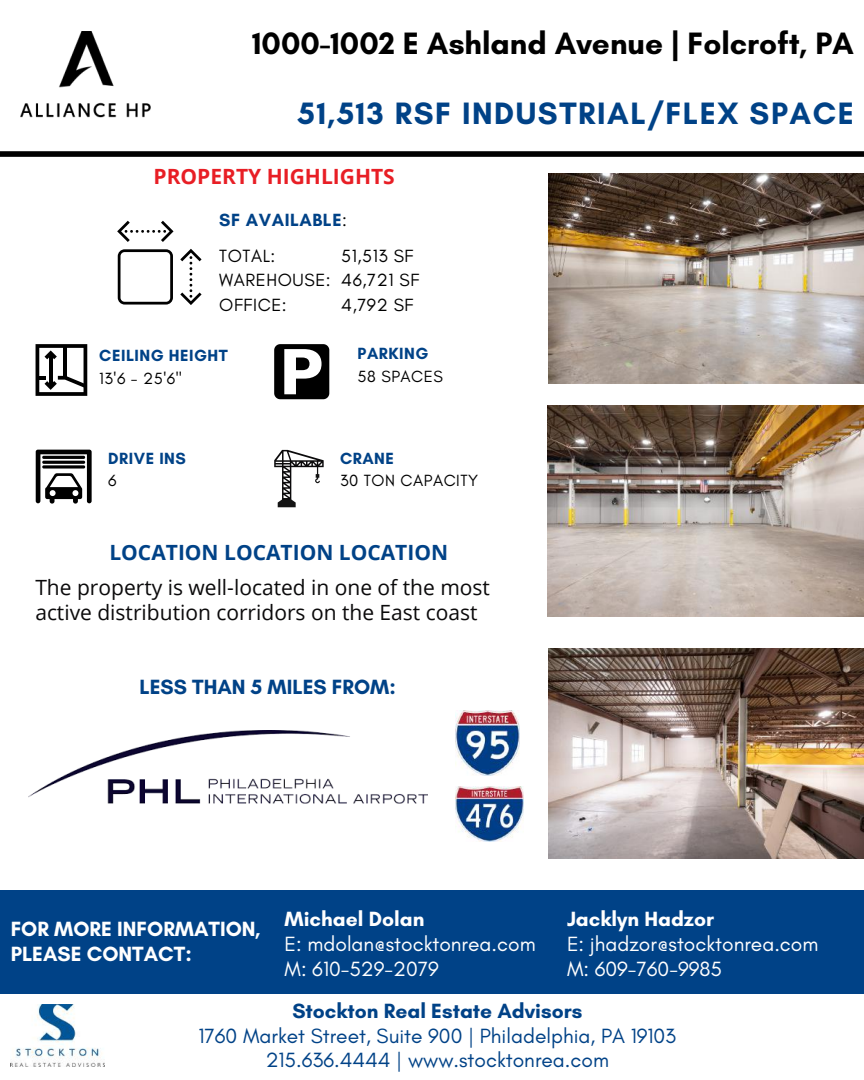
<style>
.page{position:relative;width:864px;height:1080px;background:#fff}
.page>*{position:absolute;margin:0;border:0;box-sizing:border-box;transform-origin:0 0}
.t1{font:700 31.5px "Glacial Indifference";color:#000}
.t2{font:700 31.5px "Glacial Indifference";letter-spacing:.05em;color:#004287}
.t3{font:21px/24.8px "Open Sans";color:#0b0a0b}
.t4{font:21px/24.8px "Glacial Indifference";color:#004287;text-align:center}
.t5{font:21px/24.8px "Glacial Indifference";color:#fff}
.t6{font:700 21px/24.8px "Glacial Indifference";color:#fff}
.t7{font:700 21px "Glacial Indifference";color:#004287}
.t8{font:700 21px "Open Sans";color:#004287}
.t9{font:700 21px "Open Sans";color:#e81e25}
.t10{font:18px/24.8px "Glacial Indifference";letter-spacing:.03em;color:#000}
.t11{font:700 18px "Glacial Indifference";letter-spacing:.03em;color:#004287}
.t12{font:700 16.5px "Glacial Indifference";letter-spacing:.03em;color:#004287}
.t13{font:16.5px "Glacial Indifference";letter-spacing:.03em;color:#000}
.s1{font-weight:400;color:#000}
</style>
<div class="page">
<img style="left:11px;top:1005px;width:93px;height:62px">
<div style="left:0;top:151px;width:864px;height:6px;background:#000"></div>
<div style="left:0;top:890px;width:864px;height:104px;background:#004287"></div>
<img style="left:21px;top:32px;width:130px;height:86px">
<img style="left:548px;top:173px;width:316px;height:211px">
<img style="left:548px;top:406px;width:316px;height:210px">
<img style="left:548px;top:648px;width:316px;height:210px">
<img style="left:29px;top:730px;width:399px;height:73px">
<img style="left:455px;top:711px;width:64px;height:64px">
<img style="left:455px;top:787px;width:69px;height:55px">
<svg style="left:274px;top:344px;width:55px;height:55px"></svg>
<svg style="left:36px;top:450px;width:56px;height:54px"></svg>
<svg style="left:36px;top:344px;width:51px;height:52px"></svg>
<svg style="left:117px;top:221px;width:85px;height:84px"></svg>
<svg style="left:274px;top:450px;width:50px;height:57px"></svg>
<h1 class="t1" style="left:252px;top:24px;width:603px">1000-1002 E Ashland Avenue | Folcroft, PA</h1>
<h1 class="t2" style="left:298px;top:94px;width:558px">51,513 RSF INDUSTRIAL/FLEX SPACE</h1>
<p class="t9" style="left:154px;top:162px;width:243px">PROPERTY HIGHLIGHTS</p>
<p class="t11" style="left:219px;top:209px;width:129px">SF AVAILABLE<span class="s1">:</span></p>
<p class="t10" style="left:219px;top:243px;width:113px">TOTAL:<br>WAREHOUSE:<br>OFFICE:</p>
<p class="t10" style="left:341px;top:243px;width:80px">51,513 SF<br>46,721 SF<br>4,792 SF</p>
<p class="t12" style="left:99px;top:346px;width:130px">CEILING HEIGHT</p>
<p class="t13" style="left:99px;top:368px;width:84px">13'6 - 25'6"</p>
<p class="t12" style="left:108px;top:448px;width:79px">DRIVE INS</p>
<p class="t13" style="left:108px;top:470px;width:10px">6</p>
<p class="t12" style="left:358px;top:344px;width:72px">PARKING</p>
<p class="t13" style="left:358px;top:366px;width:87px">58 SPACES</p>
<p class="t12" style="left:340px;top:448px;width:56px">CRANE</p>
<p class="t13" style="left:340px;top:471px;width:140px">30 TON CAPACITY</p>
<p class="t8" style="left:109px;top:538px;width:340px">LOCATION LOCATION LOCATION</p>
<p class="t3" style="left:35px;top:575px;width:456px">The property is well-located in one of the most active distribution corridors on the East coast</p>
<p class="t7" style="left:140px;top:674px;width:258px">LESS THAN 5 MILES FROM:</p>
<p class="t6" style="left:11px;top:917px;width:252px">FOR MORE INFORMATION,<br>PLEASE CONTACT:</p>
<p class="t6" style="left:285px;top:906px;width:141px">Michael Dolan</p>
<p class="t5" style="left:285px;top:931px;width:253px">E: mdolan@stocktonrea.com<br>M: 610-529-2079</p>
<p class="t6" style="left:567px;top:906px;width:149px">Jacklyn Hadzor</p>
<p class="t5" style="left:567px;top:931px;width:253px">E: jhadzor@stocktonrea.com<br>M: 609-760-9985</p>
<p class="t7" style="left:292px;top:998px;width:291px">Stockton Real Estate Advisors</p>
<p class="t4" style="left:199px;top:1023px;width:479px">1760 Market Street, Suite 900 | Philadelphia, PA 19103<br>215.636.4444 | www.stocktonrea.com</p>
</div>
